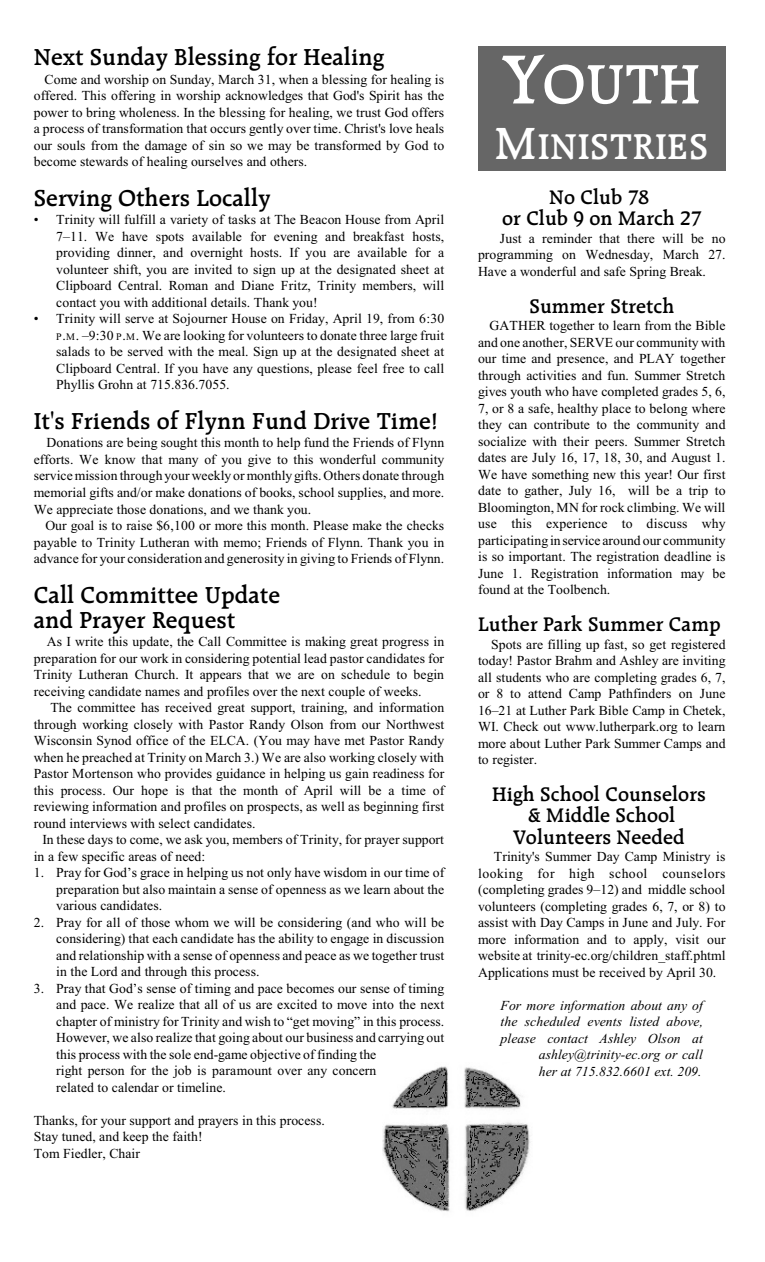
<style>
.page{position:relative;width:765px;height:1262px;background:#fff}
.page>*{position:absolute;margin:0;border:0;box-sizing:border-box;transform-origin:0 0}
.t1{font:60px "Raleigh Dm Bd BT";color:#fff}
.t2{font:38.75px "Raleigh Dm Bd BT";letter-spacing:.015em;color:#fff}
.t3{font:25px/25px "Raleigh Dm Bd BT";color:#000}
.t4{font:21.25px/21.2px "Raleigh Dm Bd BT";color:#000;text-align:center}
.t5{font:13.75px/16.5px "Times New Roman";letter-spacing:.005em;color:#000;text-align:justify}
.t6{font:italic 13.75px/16.5px "Times New Roman";letter-spacing:.005em;color:#000;text-align:right}
.s1{font-size:10px}
.s2{font-size:74.88px}
.s3{font-size:48.75px}
</style>
<div class="page">
<div style="left:478px;top:46px;width:247px;height:125px;background:#666"></div>
<img style="left:382px;top:1066px;width:149px;height:146px">
<h3 class="t3" style="left:34px;top:46px;width:352px">Next Sunday Blessing for Healing</h3>
<p class="t5" style="left:34px;top:72px;width:412px;text-indent:11px">Come and worship on Sunday, March 31, when a blessing for healing is offered. This offering in worship acknowledges that God's Spirit has the power to bring wholeness. In the blessing for healing, we trust God offers a process of transformation that occurs gently over time. Christ's love heals our souls from the damage of sin so we may be transformed by God to become stewards of healing ourselves and others.</p>
<h3 class="t3" style="left:34px;top:187px;width:238px">Serving Others Locally</h3>
<p class="t5" style="left:56px;top:213px;width:390px;text-indent:-22px">• Trinity will fulfill a variety of tasks at The Beacon House from April 7–11. We have spots available for evening and breakfast hosts, providing dinner, and overnight hosts. If you are available for a volunteer shift, you are invited to sign up at the designated sheet at Clipboard Central. Roman and Diane Fritz, Trinity members, will contact you with additional details. Thank you!</p>
<p class="t5" style="left:56px;top:312px;width:390px;text-indent:-22px">• Trinity will serve at Sojourner House on Friday, April 19, from 6:30<br><span class="s1">P</span>.<span class="s1">M</span>. –9:30 <span class="s1">P</span>.<span class="s1">M</span>. We are looking for volunteers to donate three large fruit salads to be served with the meal. Sign up at the designated sheet at Clipboard Central. If you have any questions, please feel free to call Phyllis Grohn at 715.836.7055.</p>
<h3 class="t3" style="left:34px;top:410px;width:406px">It's Friends of Flynn Fund Drive Time!</h3>
<p class="t5" style="left:34px;top:436px;width:412px;text-indent:13px">Donations are being sought this month to help fund the Friends of Flynn efforts. We know that many of you give to this wonderful community service mission through your weekly or monthly gifts. Others donate through memorial gifts and/or make donations of books, school supplies, and more.<br>We appreciate those donations, and we thank you.</p>
<p class="t5" style="left:34px;top:518px;width:412px;text-indent:12px">Our goal is to raise $6,100 or more this month. Please make the checks payable to Trinity Lutheran with memo; Friends of Flynn. Thank you in advance for your consideration and generosity in giving to Friends of Flynn.</p>
<h3 class="t3" style="left:34px;top:583px;width:248px">Call Committee Update and Prayer Request</h3>
<p class="t5" style="left:34px;top:634px;width:412px;text-indent:13px">As I write this update, the Call Committee is making great progress in preparation for our work in considering potential lead pastor candidates for Trinity Lutheran Church. It appears that we are on schedule to begin receiving candidate names and profiles over the next couple of weeks.</p>
<p class="t5" style="left:34px;top:700px;width:412px;text-indent:17px">The committee has received great support, training, and information through working closely with Pastor Randy Olson from our Northwest Wisconsin Synod office of the ELCA. (You may have met Pastor Randy when he preached at Trinity on March 3.) We are also working closely with Pastor Mortenson who provides guidance in helping us gain readiness for this process. Our hope is that the month of April will be a time of reviewing information and profiles on prospects, as well as beginning first round interviews with select candidates.</p>
<p class="t5" style="left:34px;top:832px;width:412px;text-indent:9px">In these days to come, we ask you, members of Trinity, for prayer support in a few specific areas of need:</p>
<p class="t5" style="left:56px;top:865px;width:390px;text-indent:-22px">1. Pray for God’s grace in helping us not only have wisdom in our time of preparation but also maintain a sense of openness as we learn about the various candidates.</p>
<p class="t5" style="left:56px;top:915px;width:390px;text-indent:-22px">2. Pray for all of those whom we will be considering (and who will be considering) that each candidate has the ability to engage in discussion and relationship with a sense of openness and peace as we together trust in the Lord and through this process.</p>
<p class="t5" style="left:56px;top:981px;width:390px;text-align:left;text-indent:-22px">3. Pray that God’s sense of timing and pace becomes our sense of timing and pace. We realize that all of us are excited to move into the next chapter of ministry for Trinity and wish to “get moving” in this process.<br>However, we also realize that going about our business and carrying out this process with the sole end-game objective of finding the<br>right person for the job is paramount over any concern<br>related to calendar or timeline.</p>
<p class="t5" style="left:34px;top:1113px;width:293px;text-align:left">Thanks, for your support and prayers in this process.<br>Stay tuned, and keep the faith!<br>Tom Fiedler, Chair</p>
<h1 class="t1" style="left:504px;top:58px;width:198px"><span class="s2">Y</span>OUTH</h1>
<h2 class="t2" style="left:495px;top:130px;width:215px"><span class="s3">M</span>INISTRIES</h2>
<h3 class="t4" style="left:502px;top:188px;width:201px">No Club 78<br>or Club 9 on March 27</h3>
<p class="t5" style="left:478px;top:231px;width:249px;text-indent:22px">Just a reminder that there will be no programming on Wednesday, March 27.<br>Have a wonderful and safe Spring Break.</p>
<h3 class="t4" style="left:529px;top:296px;width:147px">Summer Stretch</h3>
<p class="t5" style="left:478px;top:318px;width:249px;text-indent:11px">GATHER together to learn from the Bible and one another, SERVE our community with our time and presence, and PLAY together through activities and fun. Summer Stretch gives youth who have completed grades 5, 6, 7, or 8 a safe, healthy place to belong where they can contribute to the community and socialize with their peers. Summer Stretch dates are July 16, 17, 18, 30, and August 1.<br>We have something new this year! Our first date to gather, July 16, will be a trip to Bloomington, MN for rock climbing. We will use this experience to discuss why participating in service around our community is so important. The registration deadline is June 1. Registration information may be found at the Toolbench.</p>
<h3 class="t4" style="left:478px;top:615px;width:244px">Luther Park Summer Camp</h3>
<p class="t5" style="left:478px;top:637px;width:249px;text-indent:13px">Spots are filling up fast, so get registered today! Pastor Brahm and Ashley are inviting all students who are completing grades 6, 7, or 8 to attend Camp Pathfinders on June 16–21 at Luther Park Bible Camp in Chetek, WI. Check out www.lutherpark.org to learn more about Luther Park Summer Camps and to register.</p>
<h3 class="t4" style="left:492px;top:784px;width:215px">High School Counselors &amp; Middle School<br>Volunteers Needed</h3>
<p class="t5" style="left:478px;top:849px;width:249px;text-indent:16px">Trinity's Summer Day Camp Ministry is looking for high school counselors (completing grades 9–12) and middle school volunteers (completing grades 6, 7, or 8) to assist with Day Camps in June and July. For more information and to apply, visit our website at trinity-ec.org/children_staff.phtml Applications must be received by April 30.</p>
<p class="t6" style="left:501px;top:998px;width:204px">For more information about any of the scheduled events listed above, please contact Ashley Olson at ashley@trinity-ec.org or call<br>her at 715.832.6601 ext. 209.</p>
</div>
